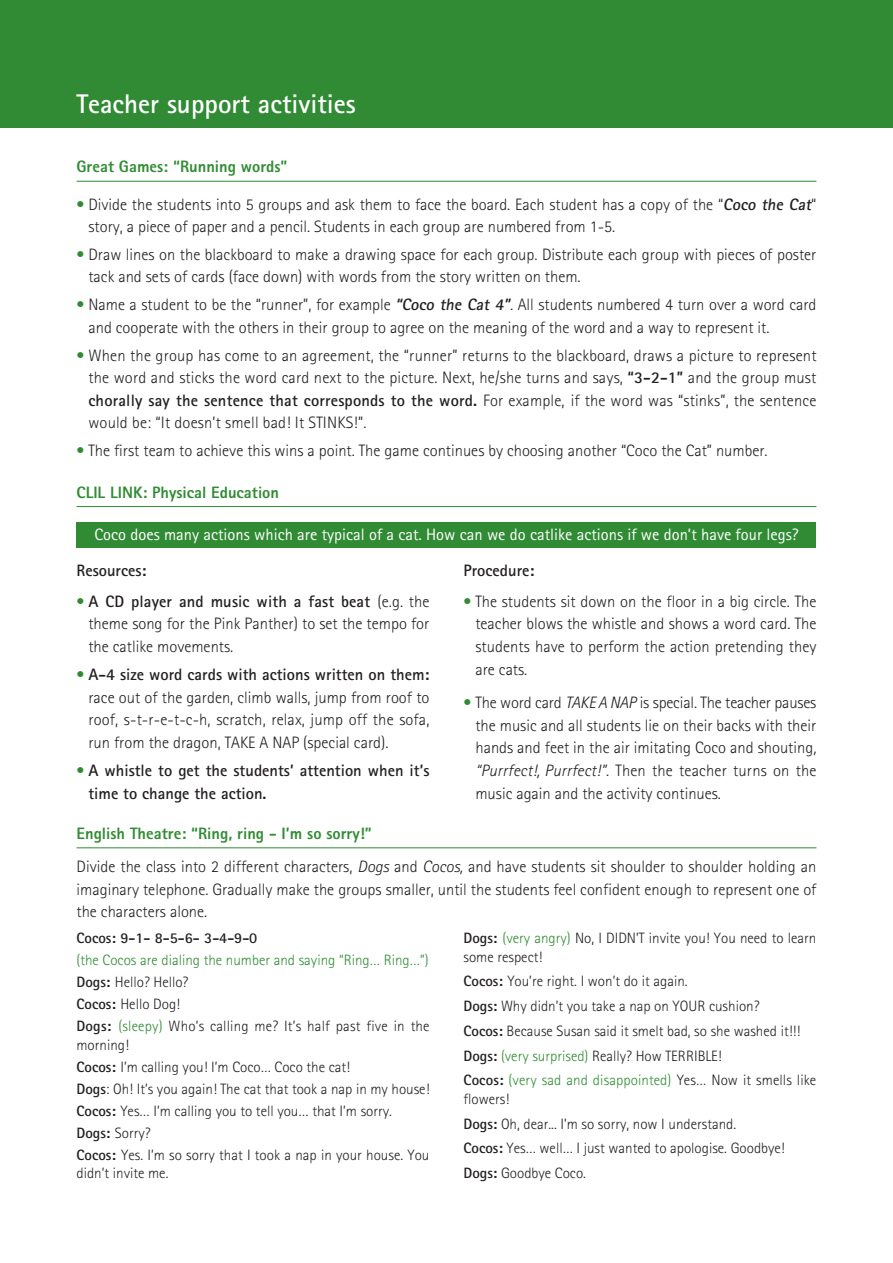
<style>
.page{position:relative;width:893px;height:1263px;background:#fff}
.page>*{position:absolute;margin:0;border:0;box-sizing:border-box;transform-origin:0 0}
.t1{font:700 27px "Rotis Sans Serif";color:#fff}
._01_TEXT_BOLOS{font:300 16.5px/22.6px "Rotis Sans Serif";color:#231f20;text-align:justify}
._03_TEXT_KEY{font:300 16.5px/22.5px "Rotis Sans Serif";color:#231f20;text-align:justify}
._00_TIT_VERDE{font:800 16.5px "Rotis Sans Serif";color:#318b34}
._05_TIT_BLANCO{font:16.5px "Rotis Sans Serif";color:#fff}
._01_TEXT_BOLOS-2{font:700 16.5px/22.6px "Rotis Sans Serif";color:#231f20}
._02_TIT_KEY{font:700 16.5px "Rotis Sans Serif";color:#231f20}
._07_TEXT_ENGLISH_THE{font:300 15px/18.5px "Rotis Sans Serif";color:#231f20}
._07_TEXT_ENGLISH_THE-2{font:300 15px "Rotis Sans Serif";color:#318b34}
._07_TEXT_ENGLISH_THE-3{font:700 15px "Rotis Sans Serif";color:#231f20}
.s1{color:#318b34}
.s2{font-weight:700}
.s3{font-style:italic}
.s4{font-weight:300;color:#318b34}
</style>
<div class="page">
<div style="left:0;top:0;width:893px;height:128px;background:#318b34"></div>
<hr style="left:77px;top:181px;width:739px;height:1px;background:#318b34">
<div style="left:77px;top:522px;width:739px;height:26px;background:#318b34"></div>
<hr style="left:77px;top:506px;width:739px;height:1px;background:#318b34">
<hr style="left:77px;top:847px;width:739px;height:1px;background:#318b34">
<h1 class="t1" style="left:77px;top:86px;width:281px">Teacher support activities</h1>
<p class="_00_TIT_VERDE" style="left:77px;top:156px;width:213px">Great Games: “Running words”</p>
<p class="_01_TEXT_BOLOS" style="left:88px;top:193px;width:729px;text-indent:-12px"><span class="s1">•</span> Divide the students into 5 groups and ask them to face the board. Each student has a copy of the “<span class="s2">Coco the Cat</span>“ story, a piece of paper and a pencil. Students in each group are numbered from 1-5.</p>
<p class="_01_TEXT_BOLOS" style="left:88px;top:243px;width:729px;text-indent:-12px"><span class="s1">•</span> Draw lines on the blackboard to make a drawing space for each group. Distribute each group with pieces of poster tack and sets of cards (face down) with words from the story written on them.</p>
<p class="_01_TEXT_BOLOS" style="left:88px;top:293px;width:729px;text-indent:-12px"><span class="s1">•</span> Name a student to be the “runner”, for example <span class="s2">“Coco the Cat 4”</span><span class="s3">.</span> All students numbered 4 turn over a word card and cooperate with the others in their group to agree on the meaning of the word and a way to represent it.</p>
<p class="_01_TEXT_BOLOS" style="left:88px;top:344px;width:730px;text-indent:-12px"><span class="s1">•</span> When the group has come to an agreement, the “runner” returns to the blackboard, draws a picture to represent the word and sticks the word card next to the picture. Next, he/she turns and says, <span class="s2">“3-2-1”</span> and the group must <span class="s2">chorally say the sentence that corresponds to the word.</span> For example, if the word was “stinks”, the sentence would be: “It doesn’t smell bad! It STINKS!”.</p>
<p class="_01_TEXT_BOLOS" style="left:77px;top:439px;width:693px"><span class="s1">•</span> The first team to achieve this wins a point. The game continues by choosing another “Coco the Cat” number.</p>
<p class="_00_TIT_VERDE" style="left:77px;top:482px;width:204px">CLIL LINK: Physical Education</p>
<p class="_05_TIT_BLANCO" style="left:94px;top:524px;width:706px">Coco does many actions which are typical of a cat. How can we do catlike actions if we don’t have four legs?</p>
<p class="_02_TIT_KEY" style="left:77px;top:560px;width:71px">Resources:</p>
<p class="_01_TEXT_BOLOS" style="left:88px;top:590px;width:343px;text-indent:-12px"><span class="s1">•</span> <span class="s2">A CD player and music with a fast beat</span> (e.g. the theme song for the Pink Panther) to set the tempo for the catlike movements.</p>
<p class="_01_TEXT_BOLOS" style="left:88px;top:663px;width:343px;text-indent:-12px"><span class="s1">•</span> <span class="s2">A-4 size word cards with actions written on them: </span>race out of the garden, climb walls, jump from roof to roof, s-t-r-e-t-c-h, scratch, relax, jump off the sofa, run from the dragon, TAKE A NAP (special card).</p>
<p class="_01_TEXT_BOLOS-2" style="left:88px;top:759px;width:343px;text-indent:-12px"><span class="s4">•</span> A whistle to get the students’ attention when it’s time to change the action.</p>
<p class="_02_TIT_KEY" style="left:463px;top:560px;width:72px">Procedure:</p>
<p class="_01_TEXT_BOLOS" style="left:475px;top:590px;width:343px;text-indent:-12px"><span class="s1">•</span> The students sit down on the floor in a big circle. The teacher blows the whistle and shows a word card. The students have to perform the action pretending they are cats.</p>
<p class="_01_TEXT_BOLOS" style="left:475px;top:691px;width:343px;text-indent:-12px"><span class="s1">•</span> The word card <span class="s3">TAKE A NAP</span> is special. The teacher pauses the music and all students lie on their backs with their hands and feet in the air imitating Coco and shouting<span class="s3">, “Purrfect!, Purrfect!”</span>. Then the teacher turns on the music again and the activity continues.</p>
<p class="_00_TIT_VERDE" style="left:77px;top:823px;width:297px">English Theatre: “Ring, ring - I’m so sorry!”</p>
<p class="_03_TEXT_KEY" style="left:77px;top:855px;width:741px">Divide the class into 2 different characters, <span class="s3">Dogs</span> and <span class="s3">Cocos,</span> and have students sit shoulder to shoulder holding an imaginary telephone. Gradually make the groups smaller, until the students feel confident enough to represent one of the characters alone.</p>
<p class="_07_TEXT_ENGLISH_THE-3" style="left:77px;top:928px;width:182px">Cocos: 9-1- 8-5-6- 3-4-9-0</p>
<p class="_07_TEXT_ENGLISH_THE-2" style="left:77px;top:951px;width:354px">(the Cocos are dialing the number and saying “Ring… Ring…”)</p>
<p class="_07_TEXT_ENGLISH_THE" style="left:77px;top:973px;width:113px"><span class="s2">Dogs:</span> Hello? Hello?</p>
<p class="_07_TEXT_ENGLISH_THE" style="left:77px;top:995px;width:105px"><span class="s2">Cocos:</span> Hello Dog!</p>
<p class="_07_TEXT_ENGLISH_THE" style="left:77px;top:1017px;width:355px"><span class="s2">Dogs:</span> <span class="s1">(sleepy)</span> Who’s calling me? It’s half past five in the morning!</p>
<p class="_07_TEXT_ENGLISH_THE" style="left:77px;top:1057px;width:275px"><span class="s2">Cocos:</span> I’m calling you! I’m Coco… Coco the cat!</p>
<p class="_07_TEXT_ENGLISH_THE" style="left:77px;top:1079px;width:354px"><span class="s2">Dogs</span>: Oh! It’s you again! The cat that took a nap in my house!</p>
<p class="_07_TEXT_ENGLISH_THE" style="left:77px;top:1101px;width:317px"><span class="s2">Cocos:</span> Yes… I’m calling you to tell you… that I’m sorry.</p>
<p class="_07_TEXT_ENGLISH_THE" style="left:77px;top:1123px;width:76px"><span class="s2">Dogs:</span> Sorry?</p>
<p class="_07_TEXT_ENGLISH_THE" style="left:77px;top:1145px;width:354px"><span class="s2">Cocos:</span> Yes. I’m so sorry that I took a nap in your house. You didn’t invite me.</p>
<p class="_07_TEXT_ENGLISH_THE" style="left:463px;top:929px;width:354px"><span class="s2">Dogs:</span> <span class="s1">(very angry)</span> No, I DIDN’T invite you! You need to learn some respect!</p>
<p class="_07_TEXT_ENGLISH_THE" style="left:463px;top:972px;width:226px"><span class="s2">Cocos:</span> You’re right. I won’t do it again.</p>
<p class="_07_TEXT_ENGLISH_THE" style="left:463px;top:997px;width:298px"><span class="s2">Dogs:</span> Why didn’t you take a nap on YOUR cushion?</p>
<p class="_07_TEXT_ENGLISH_THE" style="left:463px;top:1021px;width:338px"><span class="s2">Cocos:</span> Because Susan said it smelt bad, so she washed it!!!</p>
<p class="_07_TEXT_ENGLISH_THE" style="left:463px;top:1046px;width:260px"><span class="s2">Dogs:</span> <span class="s1">(very surprised)</span> Really? How TERRIBLE!</p>
<p class="_07_TEXT_ENGLISH_THE" style="left:463px;top:1071px;width:354px"><span class="s2">Cocos:</span> <span class="s1">(very sad and disappointed)</span> Yes… Now it smells like flowers!</p>
<p class="_07_TEXT_ENGLISH_THE" style="left:463px;top:1114px;width:274px"><span class="s2">Dogs:</span> Oh, dear... I’m so sorry, now I understand.</p>
<p class="_07_TEXT_ENGLISH_THE" style="left:463px;top:1139px;width:323px"><span class="s2">Cocos:</span> Yes… well… I just wanted to apologise. Goodbye!</p>
<p class="_07_TEXT_ENGLISH_THE" style="left:463px;top:1164px;width:124px"><span class="s2">Dogs:</span> Goodbye Coco.</p>
</div>
